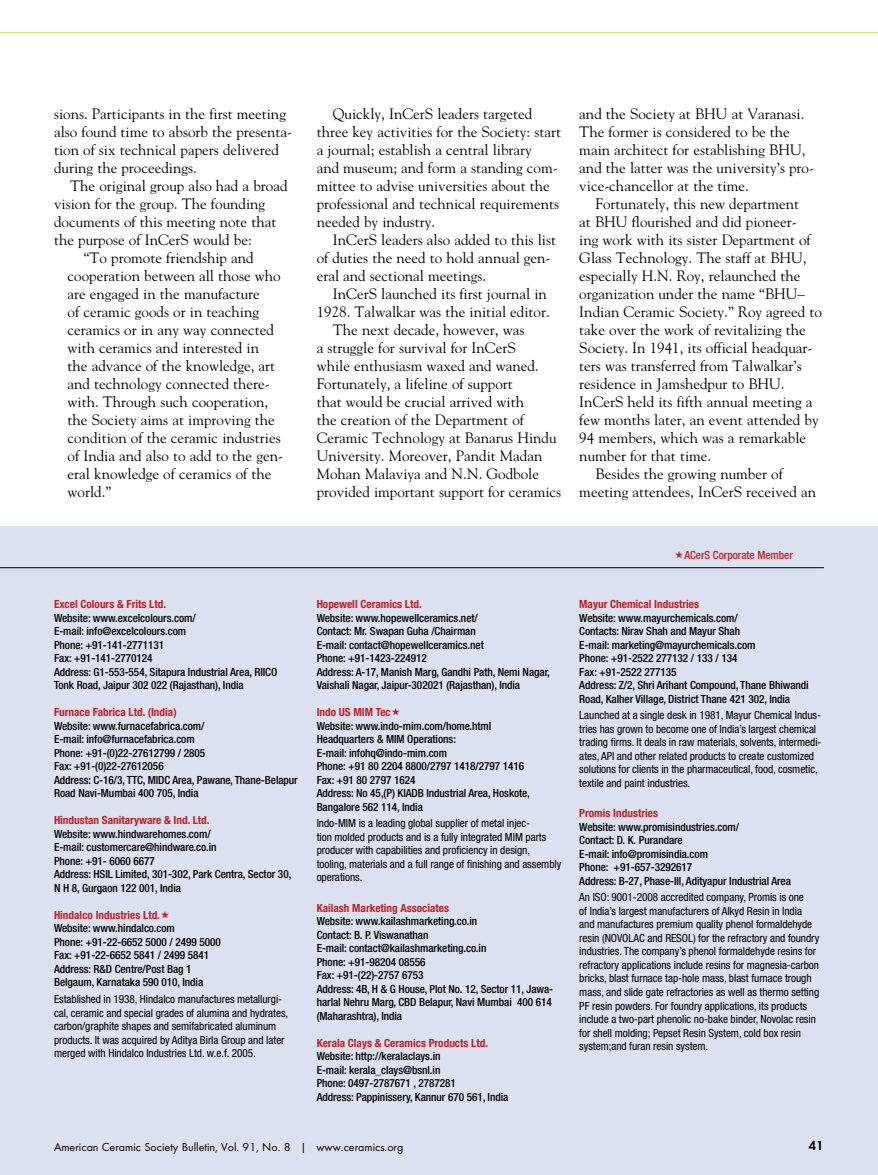
<style>
.page{position:relative;width:878px;height:1175px;background:#fff}
.page>*{position:absolute;margin:0;border:0;box-sizing:border-box;transform-origin:0 0}
.t1{font:15px/18px "Goudy";color:#000}
.t2{font:600 13.5px "Futura T";color:#000}
.t3{font:12px "Futura T";color:#000}
.t4{font:500 condensed 11.25px/13.5px "Helvetica Neue";letter-spacing:-.005em;color:#000}
.t5{font:condensed 11.25px/13.5px "Helvetica Neue";letter-spacing:-.005em;color:#000}
.t6{font:700 condensed 11.25px "Helvetica Neue";color:#bc2026}
.t7{font:500 condensed 11.25px "Helvetica Neue";letter-spacing:-.005em;color:#bc2026}
</style>
<div class="page">
<div style="left:0;top:526px;width:878px;height:648px;background:#dbe1ee"></div>
<hr style="left:0;top:567px;width:824px;height:1px;background:#000">
<hr style="left:0;top:32px;width:878px;height:1px;background:#d5e05b">
<p class="t1" style="left:54px;top:104px;width:240px">sions. Participants in the first meeting also found time to absorb the presenta&shy;tion of six technical papers delivered during the proceedings.</p>
<p class="t1" style="left:70px;top:176px;width:219px">The original group also had a broad</p>
<p class="t1" style="left:54px;top:194px;width:213px">vision for the group. The founding</p>
<p class="t1" style="left:54px;top:212px;width:224px">documents of this meeting note that</p>
<p class="t1" style="left:54px;top:230px;width:199px">the purpose of InCerS would be:</p>
<p class="t1" style="left:84px;top:248px;width:171px">“To promote friendship and</p>
<p class="t1" style="left:68px;top:266px;width:215px">cooperation between all those who</p>
<p class="t1" style="left:68px;top:284px;width:194px">are engaged in the manufacture</p>
<p class="t1" style="left:68px;top:302px;width:193px">of ceramic goods or in teaching</p>
<p class="t1" style="left:68px;top:320px;width:208px">ceramics or in any way connected</p>
<p class="t1" style="left:68px;top:338px;width:193px">with ceramics and interested in</p>
<p class="t1" style="left:68px;top:356px;width:209px">the advance of the knowledge, art</p>
<p class="t1" style="left:68px;top:374px;width:204px">and technology connected there-</p>
<p class="t1" style="left:68px;top:392px;width:202px">with. Through such cooperation,</p>
<p class="t1" style="left:68px;top:410px;width:209px">the Society aims at improving the</p>
<p class="t1" style="left:68px;top:428px;width:215px">condition of the ceramic industries</p>
<p class="t1" style="left:68px;top:446px;width:217px">of India and also to add to the gen-</p>
<p class="t1" style="left:68px;top:464px;width:205px">eral knowledge of ceramics of the</p>
<p class="t1" style="left:68px;top:482px;width:45px">world.”</p>
<p class="t1" style="left:316px;top:104px;width:246px;text-indent:16px">Quickly, InCerS leaders targeted three key activities for the Society: start a journal; establish a central library<br>and museum; and form a standing com&shy;mittee to advise universities about the professional and technical requirements needed by industry.</p>
<p class="t1" style="left:316px;top:230px;width:241px;text-indent:16px">InCerS leaders also added to this list of duties the need to hold annual gen&shy;eral and sectional meetings.</p>
<p class="t1" style="left:333px;top:284px;width:215px">InCerS launched its first journal in</p>
<p class="t1" style="left:316px;top:302px;width:235px">1928. Talwalkar was the initial editor.</p>
<p class="t1" style="left:333px;top:320px;width:193px">The next decade, however, was</p>
<p class="t1" style="left:316px;top:338px;width:200px">a struggle for survival for InCerS</p>
<p class="t1" style="left:316px;top:356px;width:223px">while enthusiasm waxed and waned.</p>
<p class="t1" style="left:316px;top:374px;width:198px">Fortunately, a lifeline of support</p>
<p class="t1" style="left:316px;top:392px;width:209px">that would be crucial arrived with</p>
<p class="t1" style="left:316px;top:410px;width:209px">the creation of the Department of</p>
<p class="t1" style="left:316px;top:428px;width:241px">Ceramic Technology at Banarus Hindu</p>
<p class="t1" style="left:316px;top:446px;width:227px">University. Moreover, Pandit Madan</p>
<p class="t1" style="left:316px;top:464px;width:224px">Mohan Malaviya and N.N. Godbole</p>
<p class="t1" style="left:316px;top:482px;width:246px">provided important support for ceramics</p>
<p class="t1" style="left:579px;top:104px;width:236px">and the Society at BHU at Varanasi.<br>The former is considered to be the main architect for establishing BHU, and the latter was the university’s pro&shy;vice-chancellor at the time.</p>
<p class="t1" style="left:595px;top:194px;width:205px">Fortunately, this new department</p>
<p class="t1" style="left:579px;top:212px;width:219px">at BHU flourished and did pioneer-</p>
<p class="t1" style="left:579px;top:230px;width:233px">ing work with its sister Department of</p>
<p class="t1" style="left:579px;top:248px;width:229px">Glass Technology. The staff at BHU,</p>
<p class="t1" style="left:579px;top:266px;width:223px">especially H.N. Roy, relaunched the</p>
<p class="t1" style="left:579px;top:284px;width:227px">organization under the name “BHU–</p>
<p class="t1" style="left:579px;top:302px;width:244px">Indian Ceramic Society.” Roy agreed to</p>
<p class="t1" style="left:579px;top:320px;width:228px">take over the work of revitalizing the</p>
<p class="t1" style="left:579px;top:338px;width:235px">Society. In 1941, its official headquar-</p>
<p class="t1" style="left:579px;top:356px;width:224px">ters was transferred from Talwalkar’s</p>
<p class="t1" style="left:579px;top:374px;width:207px">residence in Jamshedpur to BHU.</p>
<p class="t1" style="left:579px;top:392px;width:235px">InCerS held its fifth annual meeting a</p>
<p class="t1" style="left:579px;top:410px;width:241px">few months later, an event attended by</p>
<p class="t1" style="left:579px;top:428px;width:228px">94 members, which was a remarkable</p>
<p class="t1" style="left:579px;top:446px;width:133px">number for that time.</p>
<p class="t1" style="left:595px;top:464px;width:189px">Besides the growing number of</p>
<p class="t1" style="left:579px;top:482px;width:238px">meeting attendees, InCerS received an</p>
<p class="t6" style="left:54px;top:597px;width:113px">Excel Colours &amp; Frits Ltd.</p>
<p class="t4" style="left:54px;top:610px;width:225px">Website: www.excelcolours.com/<br>E-mail: info@excelcolours.com<br>Phone: +91-141-2771131<br>Fax: +91-141-2770124<br>Address: G1-553-554, Sitapura Industrial Area, RIICO Tonk Road, Jaipur 302 022 (Rajasthan), India</p>
<p class="t6" style="left:54px;top:705px;width:124px">Furnace Fabrica Ltd. (India)</p>
<p class="t4" style="left:54px;top:718px;width:245px">Website: www.furnacefabrica.com/<br>E-mail: info@furnacefabrica.com<br>Phone: +91-(0)22-27612799 / 2805<br>Fax: +91-(0)22-27612056<br>Address: C-16/3, TTC, MIDC Area, Pawane, Thane-Belapur Road Navi-Mumbai 400 705, India</p>
<p class="t6" style="left:54px;top:813px;width:157px">Hindustan Sanitaryware &amp; Ind. Ltd.</p>
<p class="t4" style="left:54px;top:826px;width:239px">Website: www.hindwarehomes.com/<br>E-mail: customercare@hindware.co.in<br>Phone: +91- 6060 6677<br>Address: HSIL Limited, 301-302, Park Centra, Sector 30, N H 8, Gurgaon 122 001, India</p>
<p class="t6" style="left:54px;top:908px;width:107px">Hindalco Industries Ltd.</p>
<p class="t4" style="left:54px;top:921px;width:168px">Website: www.hindalco.com<br>Phone: +91-22-6652 5000 / 2499 5000<br>Fax: +91-22-6652 5841 / 2499 5841<br>Address: R&amp;D Centre/Post Bag 1<br>Belgaum, Karnataka 590 010, India</p>
<p class="t5" style="left:54px;top:992px;width:236px">Established in 1938, Hindalco manufactures metallurgi&shy;cal, ceramic and special grades of alumina and hydrates, carbon/graphite shapes and semifabricated aluminum products. It was acquired by Aditya Birla Group and later merged with Hindalco Industries Ltd. w.e.f. 2005.</p>
<p class="t6" style="left:316px;top:597px;width:107px">Hopewell Ceramics Ltd.</p>
<p class="t4" style="left:316px;top:610px;width:235px">Website: www.hopewellceramics.net/<br>Contact: Mr. Swapan Guha /Chairman<br>E-mail: contact@hopewellceramics.net<br>Phone: +91-1423-224912<br>Address: A-17, Manish Marg, Gandhi Path, Nemi Nagar, Vaishali Nagar, Jaipur-302021 (Rajasthan), India</p>
<p class="t6" style="left:316px;top:705px;width:76px">Indo US MIM Tec</p>
<p class="t4" style="left:316px;top:718px;width:214px">Website: www.indo-mim.com/home.html Headquarters &amp; MIM Operations:<br>E-mail: infohq@indo-mim.com<br>Phone: +91 80 2204 8800/2797 1418/2797 1416<br>Fax: +91 80 2797 1624<br>Address: No 45,(P) KIADB Industrial Area, Hoskote, Bangalore 562 114, India</p>
<p class="t5" style="left:316px;top:816px;width:246px">Indo-MIM is a leading global supplier of metal injec-<br>tion molded products and is a fully integrated MIM parts producer with capabilities and proficiency in design, tooling, materials and a full range of finishing and assembly operations.</p>
<p class="t6" style="left:316px;top:901px;width:134px">Kailash Marketing Associates</p>
<p class="t4" style="left:316px;top:914px;width:238px">Website: www.kailashmarketing.co.in<br>Contact: B. P. Viswanathan<br>E-mail: contact@kailashmarketing.co.in<br>Phone: +91-98204 08556<br>Fax: +91-(22)-2757 6753<br>Address: 4B, H &amp; G House, Plot No. 12, Sector 11, Jawa&shy;harlal Nehru Marg, CBD Belapur, Navi Mumbai 400 614 (Maharashtra), India</p>
<p class="t6" style="left:316px;top:1036px;width:173px">Kerala Clays &amp; Ceramics Products Ltd.</p>
<p class="t4" style="left:316px;top:1049px;width:193px">Website: http://keralaclays.in<br>E-mail: kerala_clays@bsnl.in<br>Phone: 0497-2787671 , 2787281<br>Address: Pappinissery, Kannur 670 561, India</p>
<p class="t7" style="left:684px;top:548px;width:110px">ACerS Corporate Member</p>
<p class="t6" style="left:579px;top:597px;width:121px">Mayur Chemical Industries</p>
<p class="t4" style="left:579px;top:610px;width:231px">Website: www.mayurchemicals.com/<br>Contacts: Nirav Shah and Mayur Shah<br>E-mail: marketing@mayurchemicals.com<br>Phone: +91-2522 277132 / 133 / 134<br>Fax: +91-2522 277135<br>Address: Z/2, Shri Arihant Compound, Thane Bhiwandi Road, Kalher Village, District Thane 421 302, India</p>
<p class="t5" style="left:579px;top:708px;width:244px">Launched at a single desk in 1981, Mayur Chemical Indus&shy;tries has grown to become one of India’s largest chemical trading firms. It deals in raw materials, solvents, intermedi&shy;ates, API and other related products to create customized solutions for clients in the pharmaceutical, food, cosmetic, textile and paint industries.</p>
<p class="t6" style="left:579px;top:806px;width:80px">Promis Industries</p>
<p class="t4" style="left:579px;top:819px;width:213px">Website: www.promisindustries.com/<br>Contact: D. K. Purandare<br>E-mail: info@promisindia.com<br>Phone: +91-657-3292617<br>Address: B-27, Phase-III, Adityapur Industrial Area</p>
<p class="t5" style="left:579px;top:890px;width:241px">An ISO: 9001-2008 accredited company, Promis is one<br>of India’s largest manufacturers of Alkyd Resin in India and manufactures premium quality phenol formaldehyde resin (NOVOLAC and RESOL) for the refractory and foundry industries. The company’s phenol formaldehyde resins for refractory applications include resins for magnesia-carbon bricks, blast furnace tap-hole mass, blast furnace trough mass, and slide gate refractories as well as thermo setting PF resin powders. For foundry applications, its products include a two-part phenolic no-bake binder, Novolac resin for shell molding; Pepset Resin System, cold box resin system;and furan resin system.</p>
<p class="t3" style="left:54px;top:1140px;width:351px">American Ceramic Society Bulletin, Vol. 91, No. 8 | www.ceramics.org</p>
<p class="t2" style="left:808px;top:1137px;width:17px">41</p>
</div>
